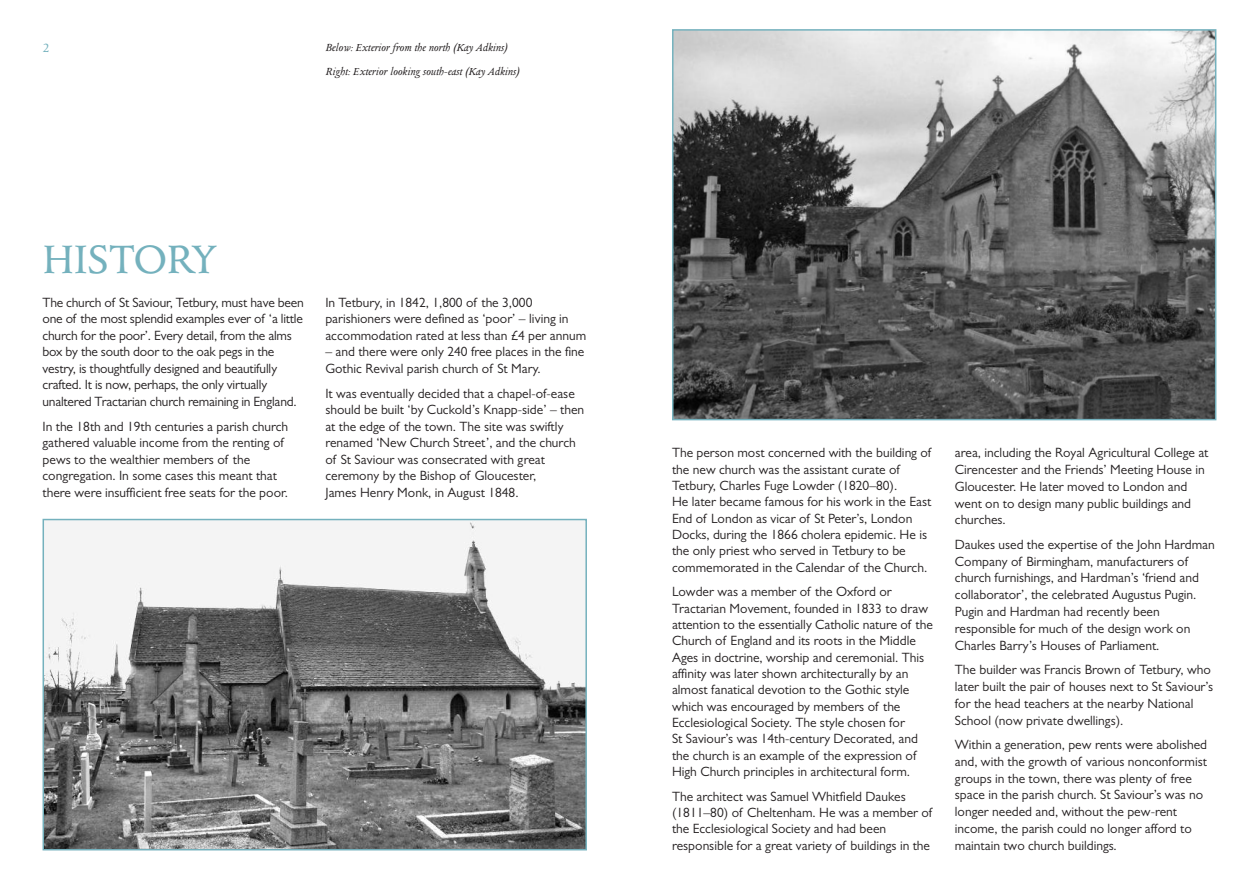
<style>
.page{position:relative;width:1259px;height:893px;background:#fff}
.page>*{position:absolute;margin:0;border:0;box-sizing:border-box;transform-origin:0 0}
.t1{font:45px "Columbus";letter-spacing:-.01em;color:#74b1bd}
.t2{font:13.5px/16.4px "Gill Sans";color:#231f20}
.t3{font:13.5px "Columbus";color:#74b1bd}
.t4{font:italic 12px/24px "Columbus";color:#231f20}
</style>
<div class="page">
<img style="left:46px;top:522px;width:538px;height:325px">
<div style="left:43px;top:519px;width:544px;height:331px;border:2px solid #74b1bd"></div>
<img style="left:675px;top:32px;width:538px;height:385px">
<div style="left:672px;top:29px;width:544px;height:391px;border:2px solid #74b1bd"></div>
<p class="t3" style="left:43px;top:43px;width:9px">2</p>
<p class="t4" style="left:325px;top:36px;width:196px">Below: Exterior from the north (Kay Adkins)<br>Right: Exterior looking south-east (Kay Adkins)</p>
<h1 class="t1" style="left:43px;top:242px;width:176px">HISTORY</h1>
<p class="t2" style="left:43px;top:295px;width:263px">The church of St Saviour, Tetbury, must have been one of the most splendid examples ever of ‘a little church for the poor’. Every detail, from the alms box by the south door to the oak pegs in the vestry, is thoughtfully designed and beautifully crafted. It is now, perhaps, the only virtually unaltered Tractarian church remaining in England.</p>
<p class="t2" style="left:43px;top:419px;width:247px">In the 18th and 19th centuries a parish church gathered valuable income from the renting of pews to the wealthier members of the congregation. In some cases this meant that there were insufficient free seats for the poor.</p>
<p class="t2" style="left:325px;top:295px;width:262px">In Tetbury, in 1842, 1,800 of the 3,000 parishioners were defined as ‘poor’ – living in accommodation rated at less than £4 per annum</p>
<p class="t2" style="left:325px;top:345px;width:261px">– and there were only 240 free places in the fine<br>Gothic Revival parish church of St Mary.</p>
<p class="t2" style="left:325px;top:386px;width:260px">It was eventually decided that a chapel-of-ease should be built ‘by Cuckold’s Knapp-side’ – then at the edge of the town. The site was swiftly renamed ‘New Church Street’, and the church of St Saviour was consecrated with great ceremony by the Bishop of Gloucester,<br>James Henry Monk, in August 1848.</p>
<p class="t2" style="left:672px;top:446px;width:261px">The person most concerned with the building of the new church was the assistant curate of Tetbury, Charles Fuge Lowder (1820–80).<br>He later became famous for his work in the East End of London as vicar of St Peter’s, London Docks, during the 1866 cholera epidemic. He is the only priest who served in Tetbury to be commemorated in the Calendar of the Church.</p>
<p class="t2" style="left:672px;top:585px;width:262px">Lowder was a member of the Oxford or Tractarian Movement, founded in 1833 to draw attention to the essentially Catholic nature of the Church of England and its roots in the Middle Ages in doctrine, worship and ceremonial. This affinity was later shown architecturally by an almost fanatical devotion to the Gothic style which was encouraged by members of the Ecclesiological Society. The style chosen for<br>St Saviour’s was 14th-century Decorated, and the church is an example of the expression of High Church principles in architectural form.</p>
<p class="t2" style="left:672px;top:789px;width:262px">The architect was Samuel Whitfield Daukes (1811–80) of Cheltenham. He was a member of the Ecclesiological Society and had been responsible for a great variety of buildings in the</p>
<p class="t2" style="left:955px;top:446px;width:255px;line-height:16.8px">area, including the Royal Agricultural College at Cirencester and the Friends’ Meeting House in Gloucester. He later moved to London and went on to design many public buildings and churches.</p>
<p class="t2" style="left:955px;top:537px;width:261px;line-height:16.8px">Daukes used the expertise of the John Hardman Company of Birmingham, manufacturers of church furnishings, and Hardman’s ‘friend and collaborator’, the celebrated Augustus Pugin.<br>Pugin and Hardman had recently been responsible for much of the design work on Charles Barry’s Houses of Parliament.</p>
<p class="t2" style="left:955px;top:663px;width:260px;line-height:16.8px">The builder was Francis Brown of Tetbury, who later built the pair of houses next to St Saviour’s for the head teachers at the nearby National School (now private dwellings).</p>
<p class="t2" style="left:955px;top:737px;width:254px;line-height:16.8px">Within a generation, pew rents were abolished and, with the growth of various nonconformist groups in the town, there was plenty of free space in the parish church. St Saviour’s was no longer needed and, without the pew-rent income, the parish could no longer afford to maintain two church buildings.</p>
</div>
